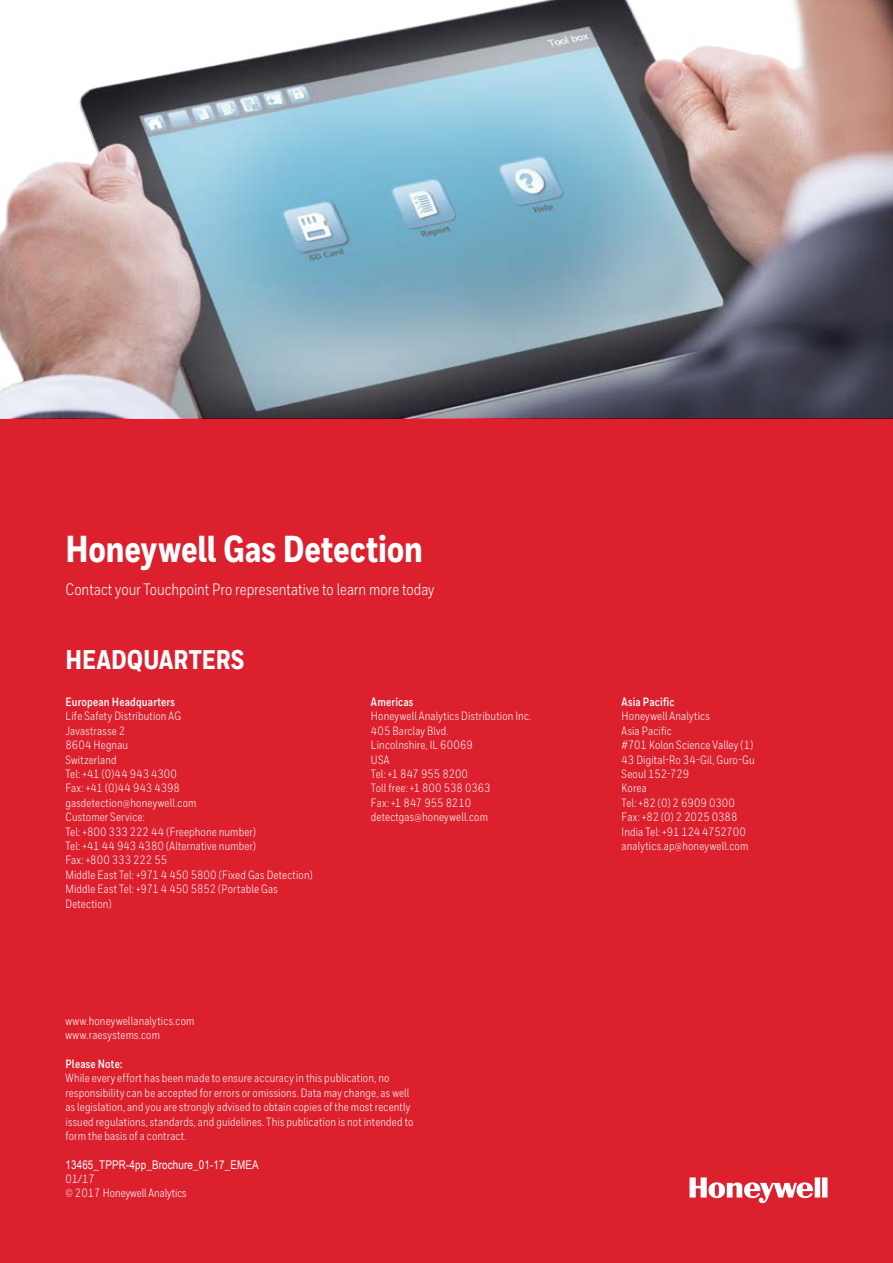
<style>
.page{position:relative;width:893px;height:1263px;background:#fff}
.page>*{position:absolute;margin:0;border:0;box-sizing:border-box;transform-origin:0 0}
.t1{font:800 37.5px "Honeywell Cond";letter-spacing:-.005em;color:#fff}
.t2{font:800 27px "Honeywell Cond";color:#fff}
.t3{font:16.5px "Honeywell Cond";color:#fff}
.t4{font:12px/14.4px "Honeywell Cond";letter-spacing:.015em;color:#fff}
.t5{font:700 12px "Honeywell Cond";letter-spacing:.015em;color:#fff}
.t6{font:12px "Arial Narrow";letter-spacing:.015em;color:#fff}
</style>
<div class="page">
<img style="left:0;top:0;width:893px;height:418px">
<div style="left:0;top:418px;width:893px;height:845px;background:#dc202e"></div>
<svg style="left:689px;top:1177px;width:138px;height:26px"></svg>
<h1 class="t1" style="left:65px;top:526px;width:359px">Honeywell Gas Detection</h1>
<h3 class="t3" style="left:65px;top:580px;width:371px">Contact your Touchpoint Pro representative to learn more today</h3>
<h2 class="t2" style="left:65px;top:643px;width:180px">HEADQUARTERS</h2>
<p class="t5" style="left:65px;top:694px;width:111px">European Headquarters</p>
<p class="t4" style="left:65px;top:709px;width:249px">Life Safety Distribution AG<br>Javastrasse 2<br>8604 Hegnau<br>Switzerland<br>Tel: +41 (0)44 943 4300<br>Fax: +41 (0)44 943 4398 gasdetection@honeywell.com<br>Customer Service:<br>Tel: +800 333 222 44 (Freephone number)<br>Tel: +41 44 943 4380 (Alternative number)<br>Fax: +800 333 222 55<br>Middle East Tel: +971 4 450 5800 (Fixed Gas Detection)<br>Middle East Tel: +971 4 450 5852 (Portable Gas<br>Detection)</p>
<p class="t5" style="left:371px;top:694px;width:44px">Americas</p>
<p class="t4" style="left:371px;top:709px;width:162px">Honeywell Analytics Distribution Inc.<br>405 Barclay Blvd.<br>Lincolnshire, IL 60069<br>USA<br>Tel: +1 847 955 8200<br>Toll free: +1 800 538 0363<br>Fax: +1 847 955 8210 detectgas@honeywell.com</p>
<p class="t4" style="left:65px;top:1013px;width:130px">www.honeywellanalytics.com www.raesystems.com</p>
<p class="t5" style="left:65px;top:1056px;width:58px">Please Note:</p>
<p class="t4" style="left:65px;top:1071px;width:349px">While every effort has been made to ensure accuracy in this publication, no responsibility can be accepted for errors or omissions. Data may change, as well as legislation, and you are strongly advised to obtain copies of the most recently issued regulations, standards, and guidelines. This publication is not intended to form the basis of a contract.</p>
<p class="t6" style="left:65px;top:1156px;width:195px">13465_TPPR-4pp_Brochure_01-17_EMEA</p>
<p class="t4" style="left:65px;top:1172px;width:123px">01/17<br>© 2017 Honeywell Analytics</p>
<p class="t5" style="left:622px;top:694px;width:54px">Asia Pacific</p>
<p class="t4" style="left:622px;top:709px;width:135px">Honeywell Analytics<br>Asia Pacific<br>#701 Kolon Science Valley (1)<br>43 Digital-Ro 34-Gil, Guro-Gu<br>Seoul 152-729<br>Korea<br>Tel: +82 (0) 2 6909 0300<br>Fax: +82 (0) 2 2025 0388<br>India Tel: +91 124 4752700 analytics.ap@honeywell.com</p>
</div>
